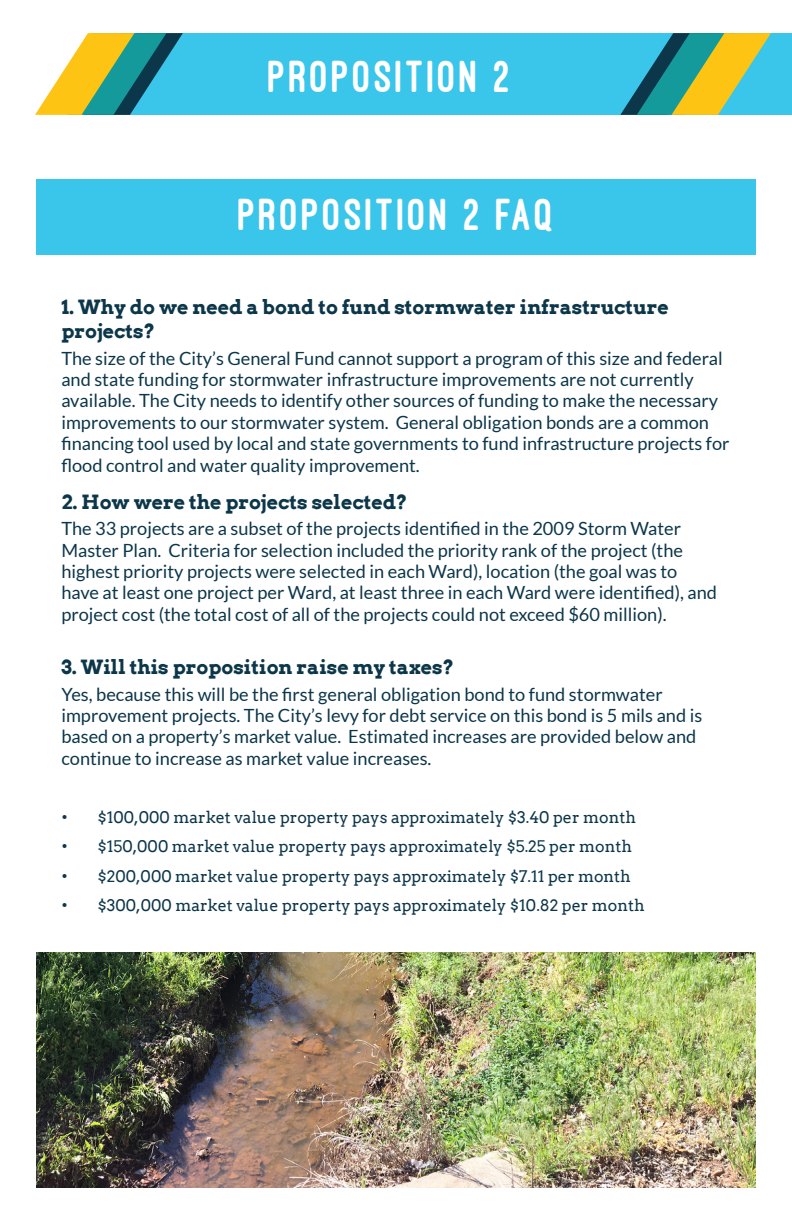
<style>
.page{position:relative;width:792px;height:1224px;background:#fff}
.page>*{position:absolute;margin:0;border:0;box-sizing:border-box;transform-origin:0 0}
.t1{font:800 46.4px "Ostrich Sans";letter-spacing:.06em;color:#fff}
.t2{font:700 19.6px/24px "Arvo";color:#0c3649}
.t3{font:18.2px/21.4px "Lato";color:#0c3649}
.t4{font:16px "Arvo";color:#0c3649}
</style>
<div class="page">
<div style="left:36px;top:179px;width:720px;height:76px;background:#3ac5ea"></div>
<img style="left:36px;top:953px;width:720px;height:235px">
<div style="left:93px;top:33px;width:699px;height:82px;background:#3ac5ea"></div>
<svg style="left:35px;top:33px;width:148px;height:82px"></svg>
<svg style="left:620px;top:33px;width:151px;height:82px"></svg>
<p class="t1" style="left:268px;top:52px;width:244px">PROPOSITION 2</p>
<p class="t1" style="left:238px;top:190px;width:317px">PROPOSITION 2 FAQ</p>
<p class="t2" style="left:61px;top:295px;width:609px">1. Why do we need a bond to fund stormwater infrastructure projects?</p>
<p class="t3" style="left:61px;top:347px;width:670px">The size of the City’s General Fund cannot support a program of this size and federal and state funding for stormwater infrastructure improvements are not currently available. The City needs to identify other sources of funding to make the necessary improvements to our stormwater system. General obligation bonds are a common financing tool used by local and state governments to fund infrastructure projects for flood control and water quality improvement.</p>
<p class="t2" style="left:61px;top:489px;width:348px">2. How were the projects selected?</p>
<p class="t3" style="left:61px;top:518px;width:657px">The 33 projects are a subset of the projects identified in the 2009 Storm Water Master Plan. Criteria for selection included the priority rank of the project (the highest priority projects were selected in each Ward), location (the goal was to have at least one project per Ward, at least three in each Ward were identified), and project cost (the total cost of all of the projects could not exceed $60 million).</p>
<p class="t2" style="left:61px;top:655px;width:394px">3. Will this proposition raise my taxes?</p>
<p class="t3" style="left:61px;top:683px;width:642px">Yes, because this will be the first general obligation bond to fund stormwater improvement projects. The City’s levy for debt service on this bond is 5 mils and is based on a property’s market value. Estimated increases are provided below and continue to increase as market value increases.</p>
<p class="t4" style="left:61px;top:808px;width:576px">• $100,000 market value property pays approximately $3.40 per month</p>
<p class="t4" style="left:61px;top:837px;width:572px">• $150,000 market value property pays approximately $5.25 per month</p>
<p class="t4" style="left:61px;top:866px;width:571px">• $200,000 market value property pays approximately $7.11 per month</p>
<p class="t4" style="left:61px;top:895px;width:585px">• $300,000 market value property pays approximately $10.82 per month</p>
</div>
